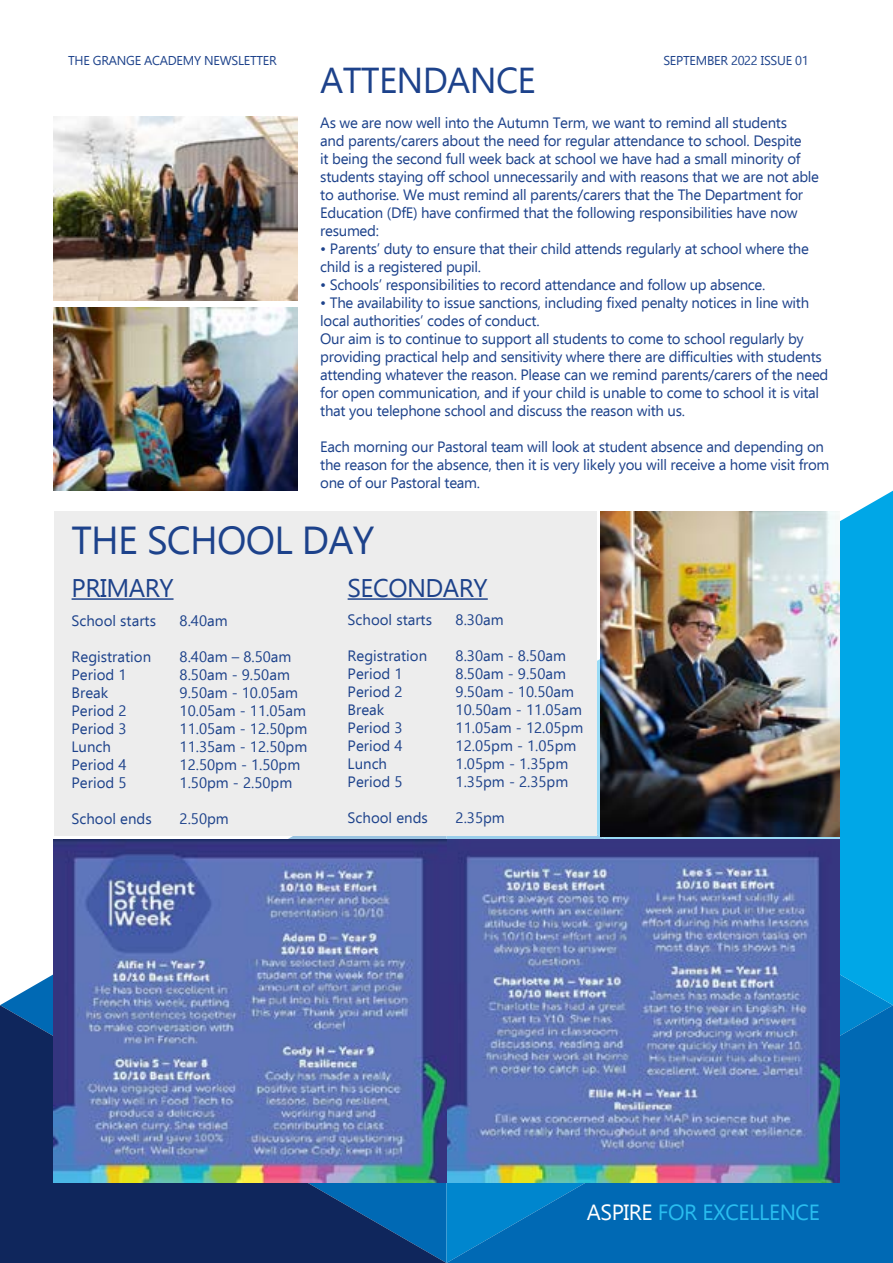
<style>
.page{position:relative;width:893px;height:1263px;background:#fff}
.page>*{position:absolute;margin:0;border:0;box-sizing:border-box;transform-origin:0 0}
.t1{font:39px "Ebrima";letter-spacing:-.02em;color:#1d428b}
.t2{font:36px "Ebrima";letter-spacing:-.02em;color:#1d428b}
.t3{font:25.5px "Ebrima";letter-spacing:-.02em;color:#1d428b}
.t4{font:21.9px "Ebrima";letter-spacing:-.02em;color:#29bdef}
.t5{font:15px/18px "Ebrima";letter-spacing:-.02em;color:#1d428b}
.t6{font:15px "Ebrima";color:#1d428b}
.t7{font:12.75px "Ebrima";letter-spacing:-.02em;color:#1d428b}
.s1{color:#fff}
</style>
<div class="page">
<svg style="left:0;top:839px;width:54px;height:166px"></svg>
<svg style="left:0;top:1005px;width:446px;height:258px;fill:#0f265c"></svg>
<svg style="left:446px;top:1005px;width:447px;height:258px;fill:#0069b4"></svg>
<svg style="left:600px;top:491px;width:293px;height:514px;fill:#00a7e7"></svg>
<img style="left:54px;top:840px;width:785px;height:342px">
<img style="left:54px;top:117px;width:244px;height:183px">
<img style="left:54px;top:307px;width:244px;height:184px">
<div style="left:54px;top:511px;width:543px;height:325px;background:#ededed"></div>
<hr style="left:72px;top:598px;width:102px;height:2px;background:#1d428b">
<hr style="left:348px;top:598px;width:140px;height:2px;background:#1d428b">
<img style="left:601px;top:511px;width:238px;height:325px">
<p class="t7" style="left:68px;top:51px;width:210px">THE GRANGE ACADEMY NEWSLETTER</p>
<p class="t7" style="left:663px;top:51px;width:147px">SEPTEMBER 2022 ISSUE 01</p>
<h2 class="t2" style="left:320px;top:53px;width:217px">ATTENDANCE</h2>
<p class="t5" style="left:320px;top:113px;width:500px">As we are now well into the Autumn Term, we want to remind all students<br>and parents/carers about the need for regular attendance to school. Despite<br>it being the second full week back at school we have had a small minority of students staying off school unnecessarily and with reasons that we are not able to authorise. We must remind all parents/carers that the The Department for Education (DfE) have confirmed that the following responsibilities have now resumed:</p>
<p class="t5" style="left:320px;top:239px;width:490px">• Parents’ duty to ensure that their child attends regularly at school where the child is a registered pupil.</p>
<p class="t5" style="left:320px;top:275px;width:447px">• Schools’ responsibilities to record attendance and follow up absence.</p>
<p class="t5" style="left:320px;top:293px;width:510px">• The availability to issue sanctions, including fixed penalty notices in line with local authorities’ codes of conduct.<br>Our aim is to continue to support all students to come to school regularly by providing practical help and sensitivity where there are difficulties with students attending whatever the reason. Please can we remind parents/carers of the need for open communication, and if your child is unable to come to school it is vital that you telephone school and discuss the reason with us.</p>
<p class="t5" style="left:320px;top:437px;width:511px">Each morning our Pastoral team will look at student absence and depending on the reason for the absence, then it is very likely you will receive a home visit from one of our Pastoral team.</p>
<h1 class="t1" style="left:72px;top:511px;width:304px">THE SCHOOL DAY</h1>
<h3 class="t3" style="left:72px;top:569px;width:103px">PRIMARY</h3>
<h3 class="t3" style="left:348px;top:569px;width:142px">SECONDARY</h3>
<p class="t6" style="left:72px;top:610px;width:86px">School starts</p>
<p class="t5" style="left:180px;top:611px;width:50px">8.40am</p>
<p class="t6" style="left:72px;top:646px;width:81px">Registration</p>
<p class="t6" style="left:180px;top:646px;width:113px">8.40am – 8.50am</p>
<p class="t5" style="left:72px;top:665px;width:56px">Period 1</p>
<p class="t6" style="left:180px;top:664px;width:112px">8.50am - 9.50am</p>
<p class="t5" style="left:72px;top:683px;width:38px">Break</p>
<p class="t6" style="left:180px;top:682px;width:120px">9.50am - 10.05am</p>
<p class="t5" style="left:72px;top:701px;width:56px">Period 2</p>
<p class="t6" style="left:180px;top:700px;width:128px">10.05am - 11.05am</p>
<p class="t5" style="left:72px;top:719px;width:56px">Period 3</p>
<p class="t6" style="left:180px;top:718px;width:129px">11.05am - 12.50pm</p>
<p class="t5" style="left:72px;top:737px;width:41px">Lunch</p>
<p class="t6" style="left:180px;top:736px;width:129px">11.35am - 12.50pm</p>
<p class="t5" style="left:72px;top:755px;width:56px">Period 4</p>
<p class="t6" style="left:180px;top:754px;width:122px">12.50pm - 1.50pm</p>
<p class="t5" style="left:72px;top:773px;width:56px">Period 5</p>
<p class="t6" style="left:180px;top:772px;width:114px">1.50pm - 2.50pm</p>
<p class="t6" style="left:72px;top:808px;width:82px">School ends</p>
<p class="t5" style="left:180px;top:809px;width:51px">2.50pm</p>
<p class="t6" style="left:348px;top:608px;width:86px">School starts</p>
<p class="t5" style="left:456px;top:610px;width:50px">8.30am</p>
<p class="t6" style="left:348px;top:644px;width:81px">Registration</p>
<p class="t6" style="left:456px;top:644px;width:112px">8.30am - 8.50am</p>
<p class="t5" style="left:348px;top:664px;width:56px">Period 1</p>
<p class="t6" style="left:456px;top:662px;width:112px">8.50am - 9.50am</p>
<p class="t5" style="left:348px;top:682px;width:56px">Period 2</p>
<p class="t6" style="left:456px;top:680px;width:120px">9.50am - 10.50am</p>
<p class="t5" style="left:348px;top:700px;width:38px">Break</p>
<p class="t6" style="left:456px;top:698px;width:128px">10.50am - 11.05am</p>
<p class="t5" style="left:348px;top:718px;width:56px">Period 3</p>
<p class="t6" style="left:456px;top:716px;width:129px">11.05am - 12.05pm</p>
<p class="t5" style="left:348px;top:736px;width:56px">Period 4</p>
<p class="t6" style="left:456px;top:734px;width:122px">12.05pm - 1.05pm</p>
<p class="t5" style="left:348px;top:754px;width:41px">Lunch</p>
<p class="t6" style="left:456px;top:752px;width:114px">1.05pm - 1.35pm</p>
<p class="t5" style="left:348px;top:772px;width:56px">Period 5</p>
<p class="t6" style="left:456px;top:770px;width:114px">1.35pm - 2.35pm</p>
<p class="t6" style="left:348px;top:806px;width:82px">School ends</p>
<p class="t5" style="left:456px;top:808px;width:51px">2.35pm</p>
<h3 class="t4" style="left:587px;top:1196px;width:234px"><span class="s1">ASPIRE</span> FOR EXCELLENCE</h3>
</div>
